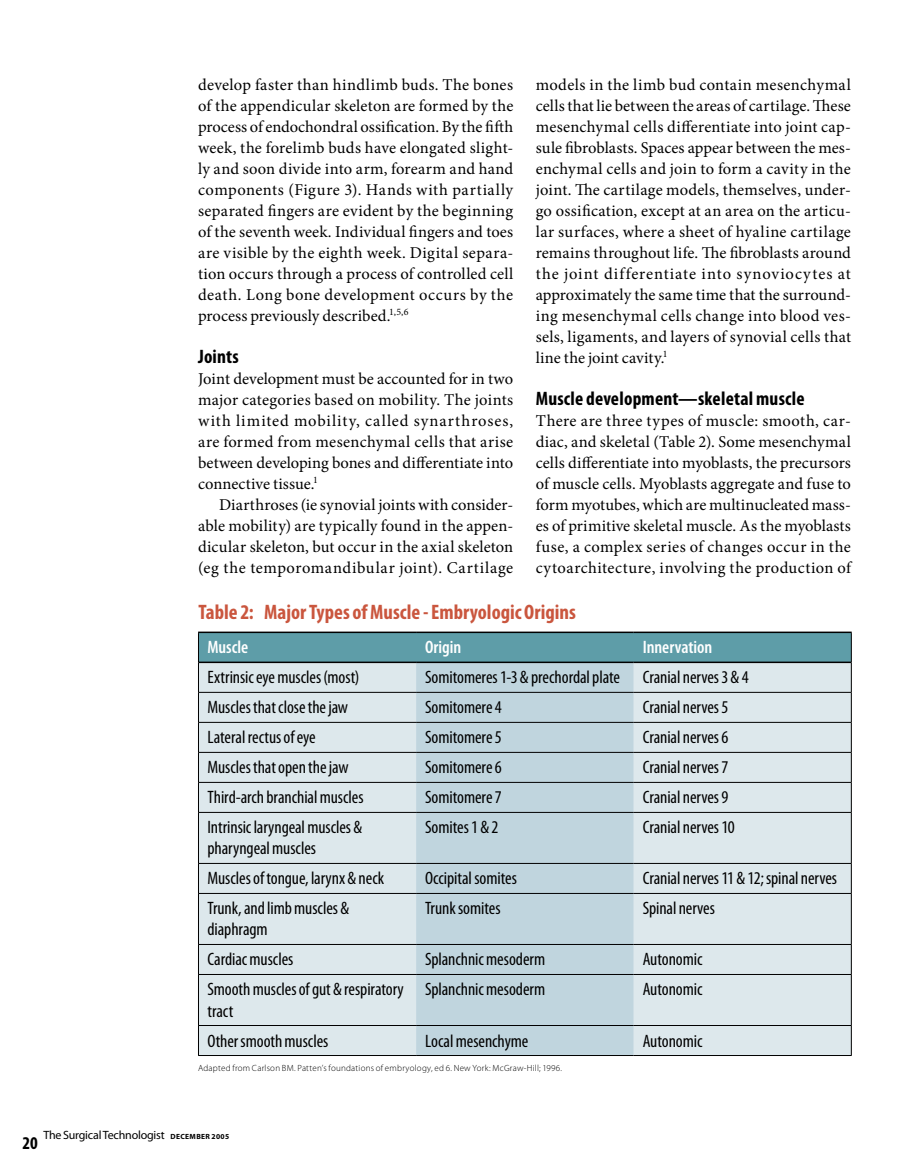
<style>
.page{position:relative;width:905px;height:1175px;background:#fff}
.page>*{position:absolute;margin:0;border:0;box-sizing:border-box;transform-origin:0 0}
.t1{font:700 condensed 21px "Myriad Pro";color:#ca563e}
.t2{font:700 condensed 19.5px "Myriad Pro";letter-spacing:.01em;color:#000}
.t3{font:condensed 18px/21px "Myriad Pro";letter-spacing:-.005em;color:#000}
.t4{font:600 condensed 18px "Myriad Pro";color:#fff}
.t5{font:700 condensed 18px "Myriad Pro";color:#000}
.t6{font:16.5px/21px "Minion Pro";letter-spacing:.015em;color:#000;text-align:justify}
.t7{font:12px "Myriad Pro";letter-spacing:-.015em;color:#000}
.t8{font:300 9px "Myriad Pro";letter-spacing:.025em;color:#000}
.s1{font-weight:700;font-size:7.5px}
</style>
<div class="page">
<div style="left:199px;top:663px;width:651px;height:392px;background:#dde8ec"></div>
<div style="left:416px;top:663px;width:217px;height:392px;background:#c0d5de"></div>
<hr style="left:198px;top:662px;width:1px;height:30px;background:#000">
<hr style="left:850px;top:662px;width:1px;height:30px;background:#000">
<hr style="left:198px;top:692px;width:218px;height:1px;background:#000">
<hr style="left:198px;top:692px;width:1px;height:30px;background:#000">
<hr style="left:416px;top:692px;width:217px;height:1px;background:#000">
<hr style="left:633px;top:692px;width:218px;height:1px;background:#000">
<hr style="left:850px;top:692px;width:1px;height:30px;background:#000">
<hr style="left:198px;top:722px;width:218px;height:1px;background:#000">
<hr style="left:198px;top:722px;width:1px;height:30px;background:#000">
<hr style="left:416px;top:722px;width:217px;height:1px;background:#000">
<hr style="left:633px;top:722px;width:218px;height:1px;background:#000">
<hr style="left:850px;top:722px;width:1px;height:30px;background:#000">
<hr style="left:198px;top:752px;width:218px;height:1px;background:#000">
<hr style="left:198px;top:752px;width:1px;height:30px;background:#000">
<hr style="left:416px;top:752px;width:217px;height:1px;background:#000">
<hr style="left:633px;top:752px;width:218px;height:1px;background:#000">
<hr style="left:850px;top:752px;width:1px;height:30px;background:#000">
<hr style="left:198px;top:782px;width:218px;height:1px;background:#000">
<hr style="left:198px;top:782px;width:1px;height:30px;background:#000">
<hr style="left:416px;top:782px;width:217px;height:1px;background:#000">
<hr style="left:633px;top:782px;width:218px;height:1px;background:#000">
<hr style="left:850px;top:782px;width:1px;height:30px;background:#000">
<hr style="left:198px;top:812px;width:218px;height:1px;background:#000">
<hr style="left:198px;top:812px;width:1px;height:51px;background:#000">
<hr style="left:416px;top:812px;width:217px;height:1px;background:#000">
<hr style="left:633px;top:812px;width:218px;height:1px;background:#000">
<hr style="left:850px;top:812px;width:1px;height:51px;background:#000">
<hr style="left:198px;top:863px;width:218px;height:1px;background:#000">
<hr style="left:198px;top:863px;width:1px;height:30px;background:#000">
<hr style="left:416px;top:863px;width:217px;height:1px;background:#000">
<hr style="left:633px;top:863px;width:218px;height:1px;background:#000">
<hr style="left:850px;top:863px;width:1px;height:30px;background:#000">
<hr style="left:198px;top:893px;width:218px;height:1px;background:#000">
<hr style="left:198px;top:893px;width:1px;height:51px;background:#000">
<hr style="left:416px;top:893px;width:217px;height:1px;background:#000">
<hr style="left:633px;top:893px;width:218px;height:1px;background:#000">
<hr style="left:850px;top:893px;width:1px;height:51px;background:#000">
<hr style="left:198px;top:944px;width:218px;height:1px;background:#000">
<hr style="left:198px;top:944px;width:1px;height:30px;background:#000">
<hr style="left:416px;top:944px;width:217px;height:1px;background:#000">
<hr style="left:633px;top:944px;width:218px;height:1px;background:#000">
<hr style="left:850px;top:944px;width:1px;height:30px;background:#000">
<hr style="left:198px;top:974px;width:218px;height:1px;background:#000">
<hr style="left:198px;top:974px;width:1px;height:51px;background:#000">
<hr style="left:416px;top:974px;width:217px;height:1px;background:#000">
<hr style="left:633px;top:974px;width:218px;height:1px;background:#000">
<hr style="left:850px;top:974px;width:1px;height:51px;background:#000">
<hr style="left:198px;top:1025px;width:218px;height:1px;background:#000">
<hr style="left:198px;top:1025px;width:1px;height:30px;background:#000">
<hr style="left:416px;top:1025px;width:217px;height:1px;background:#000">
<hr style="left:633px;top:1025px;width:218px;height:1px;background:#000">
<hr style="left:850px;top:1025px;width:1px;height:30px;background:#000">
<hr style="left:198px;top:1055px;width:218px;height:1px;background:#000">
<hr style="left:416px;top:1055px;width:217px;height:1px;background:#000">
<hr style="left:633px;top:1055px;width:218px;height:1px;background:#000">
<hr style="left:198px;top:631px;width:218px;height:2px;background:#000">
<hr style="left:416px;top:631px;width:217px;height:2px;background:#000">
<hr style="left:633px;top:631px;width:218px;height:2px;background:#000">
<hr style="left:199px;top:661px;width:217px;height:2px;background:#000">
<hr style="left:416px;top:661px;width:217px;height:2px;background:#000">
<hr style="left:633px;top:661px;width:217px;height:2px;background:#000">
<svg style="left:198px;top:632px;width:653px;height:30px;background:#59949f"></svg>
<p class="t6" style="left:198px;top:74px;width:317px">develop faster than hindlimb buds. The bones of the appendicular skeleton are formed by the process of endochondral ossification. By the fifth week, the forelimb buds have elongated slight&shy;ly and soon divide into arm, forearm and hand components (Figure 3). Hands with partially separated fingers are evident by the beginning of the seventh week. Individual fingers and toes are visible by the eighth week. Digital separa&shy;tion occurs through a process of controlled cell death. Long bone development occurs by the process previously described.<sup>1,5,6</sup></p>
<p class="t2" style="left:198px;top:344px;width:42px">Joints</p>
<p class="t6" style="left:198px;top:368px;width:317px">Joint development must be accounted for in two major categories based on mobility. The joints with limited mobility, called synarthroses, are formed from mesenchymal cells that arise between developing bones and differentiate into connective tissue.<sup>1</sup></p>
<p class="t6" style="left:198px;top:494px;width:317px;text-indent:21px">Diarthroses (ie synovial joints with consider&shy;able mobility) are typically found in the appen&shy;dicular skeleton, but occur in the axial skeleton (eg the temporomandibular joint). Cartilage</p>
<p class="t1" style="left:198px;top:598px;width:379px">Table 2: Major Types of Muscle - Embryologic Origins</p>
<p class="t4" style="left:207px;top:636px;width:42px">Muscle</p>
<p class="t4" style="left:425px;top:636px;width:38px">Origin</p>
<p class="t4" style="left:642px;top:636px;width:71px">Innervation</p>
<p class="t3" style="left:207px;top:666px;width:153px">Extrinsic eye muscles (most)</p>
<p class="t3" style="left:425px;top:666px;width:196px">Somitomeres 1-3 &amp; prechordal plate</p>
<p class="t3" style="left:642px;top:666px;width:107px">Cranial nerves 3 &amp; 4</p>
<p class="t3" style="left:207px;top:696px;width:142px">Muscles that close the jaw</p>
<p class="t3" style="left:425px;top:696px;width:78px">Somitomere 4</p>
<p class="t3" style="left:642px;top:696px;width:87px">Cranial nerves 5</p>
<p class="t3" style="left:207px;top:726px;width:110px">Lateral rectus of eye</p>
<p class="t3" style="left:425px;top:726px;width:78px">Somitomere 5</p>
<p class="t3" style="left:642px;top:726px;width:87px">Cranial nerves 6</p>
<p class="t3" style="left:207px;top:756px;width:143px">Muscles that open the jaw</p>
<p class="t3" style="left:425px;top:756px;width:78px">Somitomere 6</p>
<p class="t3" style="left:642px;top:756px;width:87px">Cranial nerves 7</p>
<p class="t3" style="left:207px;top:786px;width:157px">Third-arch branchial muscles</p>
<p class="t3" style="left:425px;top:786px;width:78px">Somitomere 7</p>
<p class="t3" style="left:642px;top:786px;width:87px">Cranial nerves 9</p>
<p class="t3" style="left:207px;top:816px;width:156px">Intrinsic laryngeal muscles &amp; pharyngeal muscles</p>
<p class="t3" style="left:425px;top:816px;width:75px">Somites 1 &amp; 2</p>
<p class="t3" style="left:642px;top:816px;width:93px">Cranial nerves 10</p>
<p class="t3" style="left:207px;top:867px;width:178px">Muscles of tongue, larynx &amp; neck</p>
<p class="t3" style="left:425px;top:867px;width:93px">Occipital somites</p>
<p class="t3" style="left:642px;top:867px;width:196px">Cranial nerves 11 &amp; 12; spinal nerves</p>
<p class="t3" style="left:207px;top:897px;width:143px">Trunk, and limb muscles &amp; diaphragm</p>
<p class="t3" style="left:425px;top:897px;width:77px">Trunk somites</p>
<p class="t3" style="left:642px;top:897px;width:74px">Spinal nerves</p>
<p class="t3" style="left:207px;top:948px;width:87px">Cardiac muscles</p>
<p class="t3" style="left:425px;top:948px;width:122px">Splanchnic mesoderm</p>
<p class="t3" style="left:642px;top:948px;width:61px">Autonomic</p>
<p class="t3" style="left:207px;top:978px;width:198px">Smooth muscles of gut &amp; respiratory tract</p>
<p class="t3" style="left:425px;top:978px;width:122px">Splanchnic mesoderm</p>
<p class="t3" style="left:642px;top:978px;width:61px">Autonomic</p>
<p class="t3" style="left:207px;top:1029px;width:122px">Other smooth muscles</p>
<p class="t3" style="left:425px;top:1029px;width:105px">Local mesenchyme</p>
<p class="t3" style="left:642px;top:1029px;width:61px">Autonomic</p>
<p class="t8" style="left:198px;top:1062px;width:365px">Adapted from Carlson BM. Patten’s foundations of embryology, ed 6. New York: McGraw-Hill; 1996.</p>
<p class="t6" style="left:536px;top:74px;width:317px">models in the limb bud contain mesenchymal cells that lie between the areas of cartilage. These mesenchymal cells differentiate into joint cap&shy;sule fibroblasts. Spaces appear between the mes&shy;enchymal cells and join to form a cavity in the joint. The cartilage models, themselves, under&shy;go ossification, except at an area on the articu&shy;lar surfaces, where a sheet of hyaline cartilage remains throughout life. The fibroblasts around the joint differentiate into synoviocytes at approximately the same time that the surround&shy;ing mesenchymal cells change into blood ves&shy;sels, ligaments, and layers of synovial cells that line the joint cavity.<sup>1</sup></p>
<p class="t2" style="left:536px;top:386px;width:270px">Muscle development—skeletal muscle</p>
<p class="t6" style="left:536px;top:410px;width:317px">There are three types of muscle: smooth, car&shy;diac, and skeletal (Table 2). Some mesenchymal cells differentiate into myoblasts, the precursors of muscle cells. Myoblasts aggregate and fuse to form myotubes, which are multinucleated mass&shy;es of primitive skeletal muscle. As the myoblasts fuse, a complex series of changes occur in the cytoarchitecture, involving the production of</p>
<p class="t7" style="left:43px;top:1127px;width:187px">The Surgical Technologist <span class="s1">DECEMBER 2005</span></p>
<p class="t5" style="left:22px;top:1132px;width:17px">20</p>
</div>
